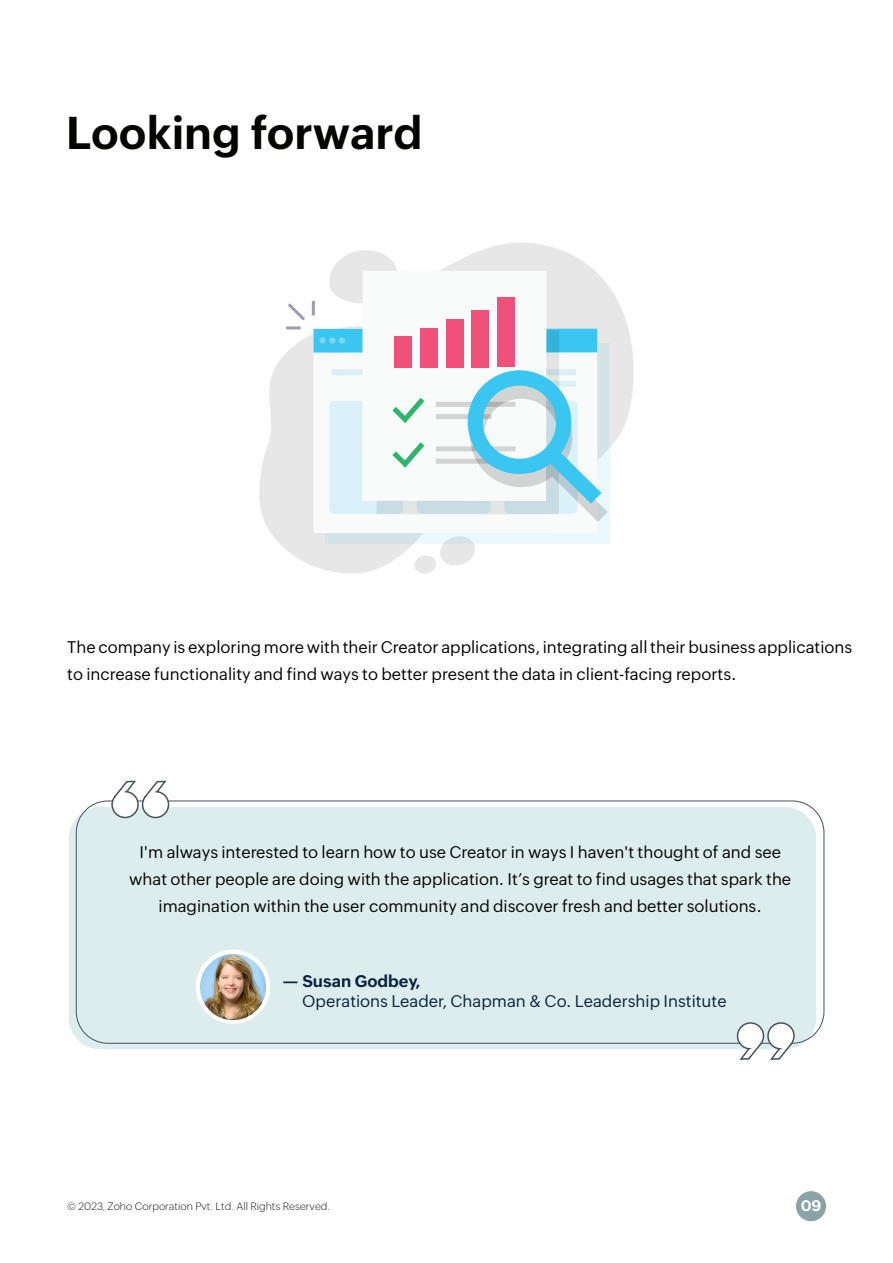
<style>
.page{position:relative;width:893px;height:1263px;background:#fff}
.page>*{position:absolute;margin:0;border:0;box-sizing:border-box;transform-origin:0 0}
.t1{font:700 45px "Zoho Puvi";color:#040503}
.t2{font:16.5px/27px "Zoho Puvi";color:#040503}
.t3{font:16.5px "Zoho Puvi";color:#08233d}
.t4{font:700 16.5px "Zoho Puvi";color:#08233d}
.t5{font:700 15px "Zoho Puvi";color:#fff}
.t6{font:300 10.5px "Zoho Puvi";color:#231f20}
</style>
<div class="page">
<div style="left:796px;top:1191px;width:30px;height:30px;background:#8ca3a5;border-radius:50%"></div>
<div style="left:69px;top:807px;width:747px;height:242px;background:#ddedee;border-radius:32px"></div>
<svg style="left:111px;top:780px;width:58px;height:39px"></svg>
<svg style="left:737px;top:1022px;width:58px;height:38px"></svg>
<svg style="left:196px;top:949px;width:74px;height:75px"></svg>
<img style="left:201px;top:954px;width:64px;height:65px">
<svg style="left:259px;top:242px;width:375px;height:332px"></svg>
<svg style="left:329px;top:247px;width:68px;height:59px"></svg>
<svg style="left:414px;top:544px;width:63px;height:30px"></svg>
<svg style="left:325px;top:343px;width:285px;height:201px;fill:#ebf9fd"></svg>
<div style="left:313px;top:335px;width:284px;height:198px;background:#f9fafa"></div>
<div style="left:313px;top:329px;width:284px;height:24px;background:#3ac6f0"></div>
<div style="left:320px;top:337px;width:6px;height:7px;background:#7ad8f4;border-radius:50%"></div>
<div style="left:329px;top:337px;width:6px;height:7px;background:#7ad8f4;border-radius:50%"></div>
<div style="left:339px;top:337px;width:6px;height:7px;background:#7ad8f4;border-radius:50%"></div>
<div style="left:331px;top:369px;width:39px;height:6px;background:#dbeff4"></div>
<div style="left:329px;top:401px;width:74px;height:113px;background:#dbf1f9;border-radius:5px"></div>
<hr style="left:286px;top:326px;width:15px;height:3px;background:#9f9cac">
<svg style="left:284px;top:300px;width:24px;height:24px"></svg>
<hr style="left:312px;top:301px;width:3px;height:14px;background:#9f9cac">
<svg style="left:376px;top:330px;width:183px;height:184px;fill:#c7dce3"></svg>
<div style="left:362px;top:271px;width:184px;height:230px;background:#f9fafa"></div>
<svg style="left:392px;top:397px;width:33px;height:26px"></svg>
<div style="left:438px;top:402px;width:75px;height:5px;background:#d4d3d3"></div>
<div style="left:438px;top:414px;width:51px;height:5px;background:#d4d3d3"></div>
<div style="left:394px;top:336px;width:18px;height:31px;background:#f0517a"></div>
<div style="left:420px;top:328px;width:17px;height:39px;background:#f0517a"></div>
<div style="left:446px;top:319px;width:17px;height:48px;background:#f0517a"></div>
<div style="left:472px;top:310px;width:17px;height:57px;background:#f0517a"></div>
<div style="left:497px;top:297px;width:17px;height:70px;background:#f0517a"></div>
<svg style="left:392px;top:442px;width:33px;height:26px"></svg>
<div style="left:438px;top:446px;width:75px;height:5px;background:#d4d3d3"></div>
<div style="left:438px;top:459px;width:60px;height:5px;background:#d4d3d3"></div>
<svg style="left:460px;top:363px;width:157px;height:159px"></svg>
<h1 class="t1" style="left:66px;top:98px;width:358px">Looking forward</h1>
<p class="t2" style="left:67px;top:632px;width:787px">The company is exploring more with their Creator applications, integrating all their business applications to increase functionality and find ways to better present the data in client-facing reports.</p>
<p class="t2" style="left:129px;top:837px;width:664px;text-align:center">I'm always interested to learn how to use Creator in ways I haven't thought of and see what other people are doing with the application. It’s great to find usages that spark the imagination within the user community and discover fresh and better solutions.</p>
<p class="t4" style="left:282px;top:968px;width:140px">— Susan Godbey,</p>
<p class="t3" style="left:302px;top:988px;width:426px">Operations Leader, Chapman &amp; Co. Leadership Institute</p>
<p class="t6" style="left:67px;top:1198px;width:265px">© 2023, Zoho Corporation Pvt. Ltd. All Rights Reserved.</p>
<p class="t5" style="left:801px;top:1194px;width:22px">09</p>
</div>
